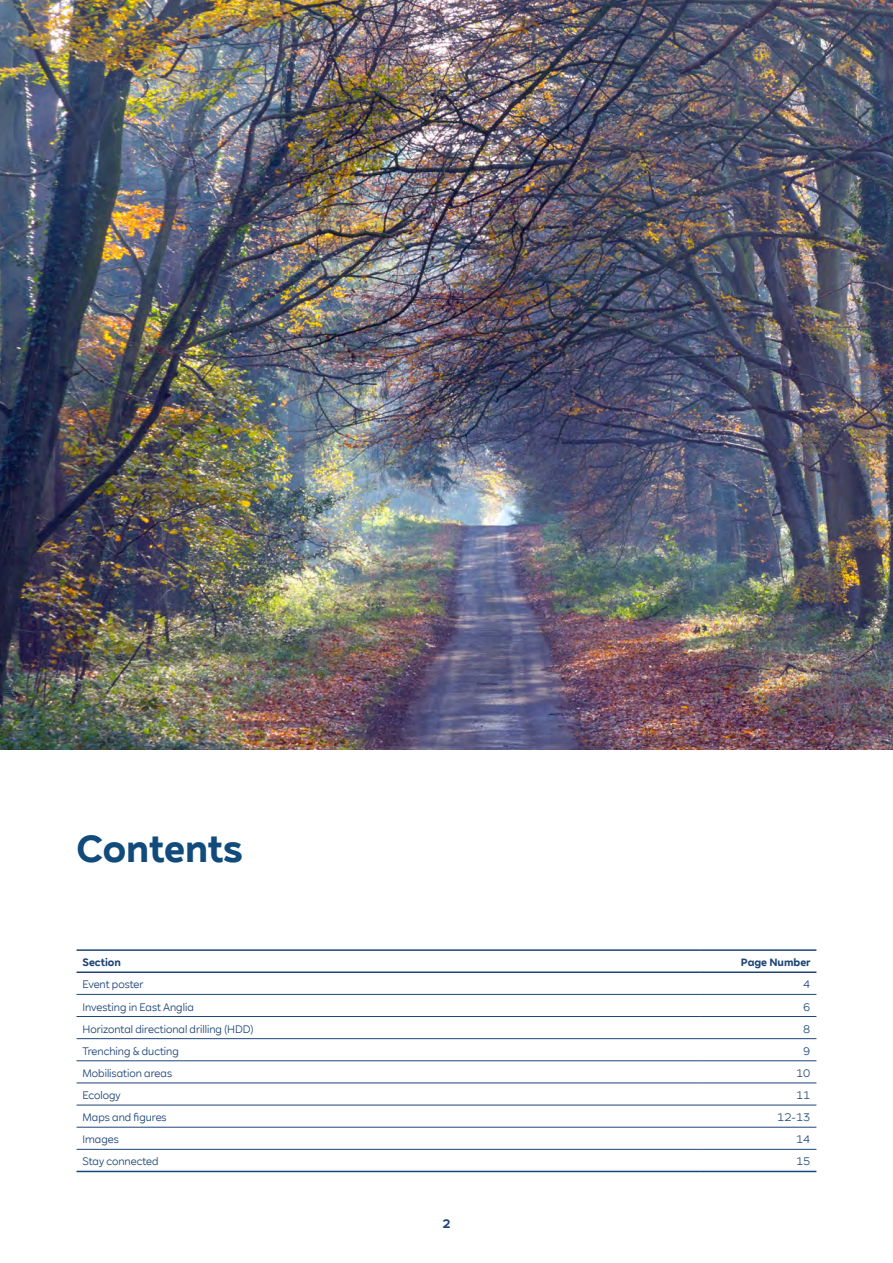
<style>
.page{position:relative;width:893px;height:1263px;background:#fff}
.page>*{position:absolute;margin:0;border:0;box-sizing:border-box;transform-origin:0 0}
.RWE_Headline_White{font:700 37.5px "RWE Sans";letter-spacing:-.005em;color:#104b7b}
.t1{font:700 12px "RWE Sans";color:#1d4477}
.RWE_Running_Text{font:10.5px "RWE Sans";color:#1d4477}
.RWE_Running_Text-2{font:700 10.5px "RWE Sans";color:#1d4477}
</style>
<div class="page">
<img style="left:0;top:0;width:893px;height:750px">
<hr style="left:77px;top:1171px;width:622px;height:1px;background:#1d4477">
<hr style="left:699px;top:1171px;width:117px;height:1px;background:#1d4477">
<hr style="left:77px;top:949px;width:622px;height:2px;background:#1d4477">
<hr style="left:699px;top:949px;width:117px;height:2px;background:#1d4477">
<hr style="left:77px;top:971px;width:622px;height:2px;background:#1d4477">
<hr style="left:699px;top:971px;width:117px;height:2px;background:#1d4477">
<hr style="left:77px;top:994px;width:622px;height:1px;background:#1d4477">
<hr style="left:699px;top:994px;width:117px;height:1px;background:#1d4477">
<hr style="left:77px;top:1016px;width:622px;height:1px;background:#1d4477">
<hr style="left:699px;top:1016px;width:117px;height:1px;background:#1d4477">
<hr style="left:77px;top:1038px;width:622px;height:1px;background:#1d4477">
<hr style="left:699px;top:1038px;width:117px;height:1px;background:#1d4477">
<hr style="left:77px;top:1060px;width:622px;height:1px;background:#1d4477">
<hr style="left:699px;top:1060px;width:117px;height:1px;background:#1d4477">
<hr style="left:77px;top:1083px;width:622px;height:1px;background:#1d4477">
<hr style="left:699px;top:1083px;width:117px;height:1px;background:#1d4477">
<hr style="left:77px;top:1105px;width:622px;height:1px;background:#1d4477">
<hr style="left:699px;top:1105px;width:117px;height:1px;background:#1d4477">
<hr style="left:77px;top:1127px;width:622px;height:1px;background:#1d4477">
<hr style="left:699px;top:1127px;width:117px;height:1px;background:#1d4477">
<hr style="left:77px;top:1149px;width:622px;height:1px;background:#1d4477">
<hr style="left:699px;top:1149px;width:117px;height:1px;background:#1d4477">
<p class="RWE_Headline_White" style="left:77px;top:825px;width:168px">Contents</p>
<p class="RWE_Running_Text-2" style="left:83px;top:956px;width:40px">Section</p>
<p class="RWE_Running_Text-2" style="left:741px;top:956px;width:71px">Page Number</p>
<p class="RWE_Running_Text" style="left:83px;top:978px;width:63px">Event poster</p>
<p class="RWE_Running_Text" style="left:803px;top:978px;width:9px">4</p>
<p class="RWE_Running_Text" style="left:83px;top:1000px;width:113px">Investing in East Anglia</p>
<p class="RWE_Running_Text" style="left:803px;top:1000px;width:9px">6</p>
<p class="RWE_Running_Text" style="left:83px;top:1022px;width:172px">Horizontal directional drilling (HDD)</p>
<p class="RWE_Running_Text" style="left:803px;top:1022px;width:9px">8</p>
<p class="RWE_Running_Text" style="left:83px;top:1044px;width:98px">Trenching &amp; ducting</p>
<p class="RWE_Running_Text" style="left:803px;top:1044px;width:9px">9</p>
<p class="RWE_Running_Text" style="left:83px;top:1067px;width:91px">Mobilisation areas</p>
<p class="RWE_Running_Text" style="left:796px;top:1067px;width:16px">10</p>
<p class="RWE_Running_Text" style="left:83px;top:1089px;width:40px">Ecology</p>
<p class="RWE_Running_Text" style="left:796px;top:1089px;width:16px">11</p>
<p class="RWE_Running_Text" style="left:83px;top:1111px;width:86px">Maps and figures</p>
<p class="RWE_Running_Text" style="left:777px;top:1111px;width:35px">12-13</p>
<p class="RWE_Running_Text" style="left:83px;top:1133px;width:38px">Images</p>
<p class="RWE_Running_Text" style="left:796px;top:1133px;width:16px">14</p>
<p class="RWE_Running_Text" style="left:83px;top:1155px;width:77px">Stay connected</p>
<p class="RWE_Running_Text" style="left:796px;top:1155px;width:16px">15</p>
<p class="t1" style="left:442px;top:1216px;width:10px">2</p>
</div>
